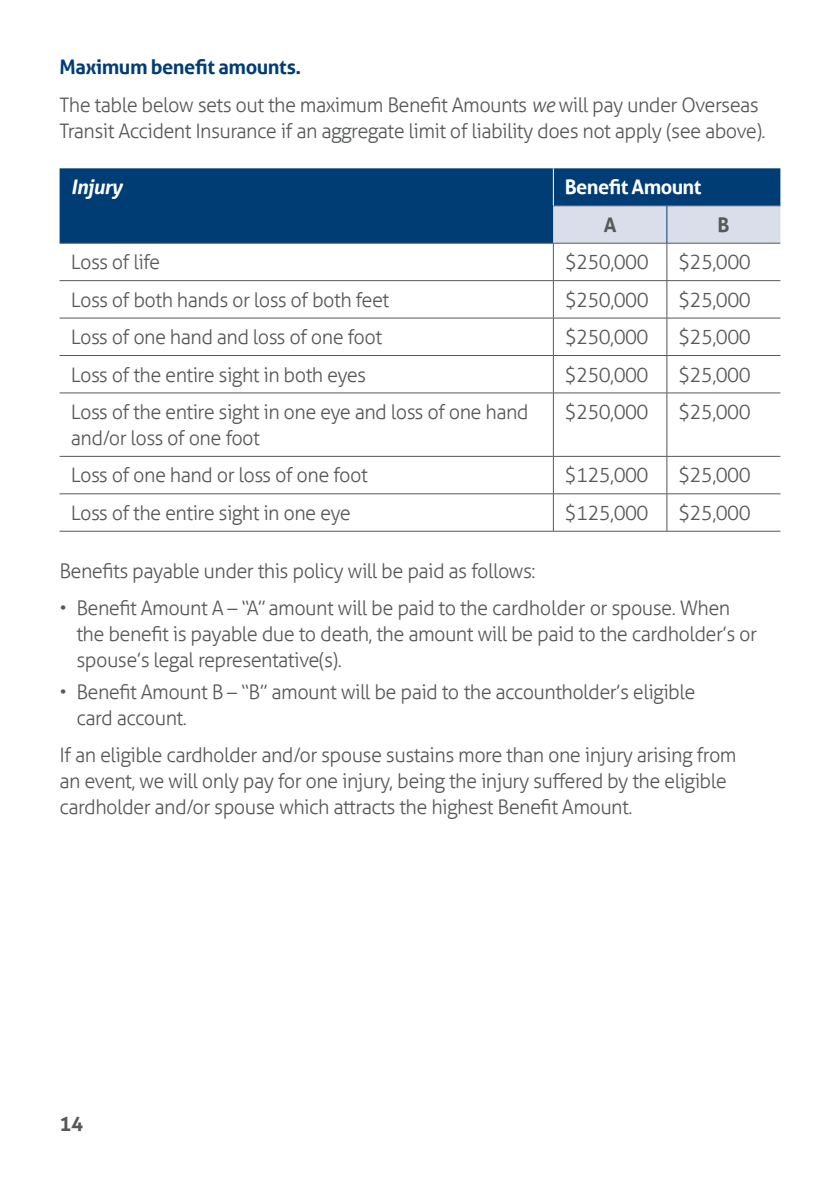
<style>
.page{position:relative;width:840px;height:1191px;background:#fff}
.page>*{position:absolute;margin:0;border:0;box-sizing:border-box;transform-origin:0 0}
.t1{font:300 20px/26px "Aller";letter-spacing:-.03em;color:#57585a}
.t2{font:700 20px "Aller";letter-spacing:-.03em;color:#fff}
.t3{font:italic 700 20px "Aller";letter-spacing:-.03em;color:#fff}
.t4{font:700 20px "Aller";color:#57585a}
.s1{font-weight:700;color:#013d75}
.s2{font-style:italic}
</style>
<div class="page">
<div style="left:60px;top:168px;width:720px;height:75px;background:#013d75"></div>
<div style="left:553px;top:206px;width:227px;height:37px;background:#dadeea"></div>
<hr style="left:60px;top:280px;width:493px;height:1px;background:#57585a">
<hr style="left:553px;top:280px;width:113px;height:1px;background:#57585a">
<hr style="left:666px;top:280px;width:114px;height:1px;background:#57585a">
<hr style="left:60px;top:318px;width:493px;height:1px;background:#57585a">
<hr style="left:553px;top:318px;width:113px;height:1px;background:#57585a">
<hr style="left:666px;top:318px;width:114px;height:1px;background:#57585a">
<hr style="left:60px;top:355px;width:493px;height:1px;background:#57585a">
<hr style="left:553px;top:355px;width:113px;height:1px;background:#57585a">
<hr style="left:666px;top:355px;width:114px;height:1px;background:#57585a">
<hr style="left:60px;top:392px;width:493px;height:1px;background:#57585a">
<hr style="left:553px;top:392px;width:113px;height:1px;background:#57585a">
<hr style="left:666px;top:392px;width:114px;height:1px;background:#57585a">
<hr style="left:60px;top:456px;width:493px;height:1px;background:#57585a">
<hr style="left:553px;top:456px;width:113px;height:1px;background:#57585a">
<hr style="left:666px;top:456px;width:114px;height:1px;background:#57585a">
<hr style="left:60px;top:493px;width:493px;height:1px;background:#57585a">
<hr style="left:553px;top:493px;width:113px;height:1px;background:#57585a">
<hr style="left:666px;top:493px;width:114px;height:1px;background:#57585a">
<hr style="left:553px;top:205px;width:113px;height:1px;background:#57585a">
<hr style="left:552px;top:168px;width:1px;height:37px;background:#fff">
<hr style="left:60px;top:243px;width:493px;height:1px;background:#57585a">
<hr style="left:60px;top:531px;width:493px;height:1px;background:#57585a">
<hr style="left:553px;top:243px;width:113px;height:1px;background:#57585a">
<hr style="left:552px;top:243px;width:1px;height:37px;background:#57585a">
<hr style="left:552px;top:281px;width:1px;height:37px;background:#57585a">
<hr style="left:552px;top:318px;width:1px;height:37px;background:#57585a">
<hr style="left:552px;top:356px;width:1px;height:37px;background:#57585a">
<hr style="left:552px;top:393px;width:1px;height:63px;background:#57585a">
<hr style="left:552px;top:456px;width:1px;height:37px;background:#57585a">
<hr style="left:552px;top:494px;width:1px;height:37px;background:#57585a">
<hr style="left:553px;top:531px;width:113px;height:1px;background:#57585a">
<hr style="left:666px;top:243px;width:1px;height:37px;background:#57585a">
<hr style="left:666px;top:281px;width:1px;height:37px;background:#57585a">
<hr style="left:666px;top:318px;width:1px;height:37px;background:#57585a">
<hr style="left:666px;top:356px;width:1px;height:37px;background:#57585a">
<hr style="left:666px;top:393px;width:1px;height:63px;background:#57585a">
<hr style="left:666px;top:456px;width:1px;height:37px;background:#57585a">
<hr style="left:666px;top:494px;width:1px;height:37px;background:#57585a">
<hr style="left:666px;top:531px;width:114px;height:1px;background:#57585a">
<hr style="left:666px;top:205px;width:114px;height:1px;background:#57585a">
<hr style="left:666px;top:243px;width:114px;height:1px;background:#57585a">
<hr style="left:666px;top:206px;width:1px;height:37px;background:#013d75">
<p class="t1" style="left:60px;top:49px;width:700px;line-height:37.4px"><span class="s1">Maximum benefit amounts.<br></span>The table below sets out the maximum Benefit Amounts <span class="s2">we</span> will pay under Overseas</p>
<p class="t1" style="left:60px;top:118px;width:707px">Transit Accident Insurance if an aggregate limit of liability does not apply (see above).</p>
<p class="t3" style="left:71px;top:175px;width:53px">Injury</p>
<p class="t2" style="left:564px;top:175px;width:138px">Benefit Amount</p>
<p class="t4" style="left:603px;top:212px;width:14px">A</p>
<p class="t4" style="left:717px;top:212px;width:14px">B</p>
<p class="t1" style="left:71px;top:249px;width:91px">Loss of life</p>
<p class="t1" style="left:564px;top:249px;width:85px">$250,000</p>
<p class="t1" style="left:677px;top:249px;width:74px">$25,000</p>
<p class="t1" style="left:71px;top:287px;width:320px">Loss of both hands or loss of both feet</p>
<p class="t1" style="left:564px;top:287px;width:85px">$250,000</p>
<p class="t1" style="left:677px;top:287px;width:74px">$25,000</p>
<p class="t1" style="left:71px;top:324px;width:312px">Loss of one hand and loss of one foot</p>
<p class="t1" style="left:564px;top:324px;width:85px">$250,000</p>
<p class="t1" style="left:677px;top:324px;width:74px">$25,000</p>
<p class="t1" style="left:71px;top:361px;width:297px">Loss of the entire sight in both eyes</p>
<p class="t1" style="left:564px;top:361px;width:85px">$250,000</p>
<p class="t1" style="left:677px;top:361px;width:74px">$25,000</p>
<p class="t1" style="left:71px;top:399px;width:459px">Loss of the entire sight in one eye and loss of one hand and/or loss of one foot</p>
<p class="t1" style="left:564px;top:399px;width:85px">$250,000</p>
<p class="t1" style="left:677px;top:399px;width:74px">$25,000</p>
<p class="t1" style="left:71px;top:462px;width:298px">Loss of one hand or loss of one foot</p>
<p class="t1" style="left:564px;top:462px;width:85px">$125,000</p>
<p class="t1" style="left:677px;top:462px;width:74px">$25,000</p>
<p class="t1" style="left:71px;top:500px;width:281px">Loss of the entire sight in one eye</p>
<p class="t1" style="left:564px;top:500px;width:85px">$125,000</p>
<p class="t1" style="left:677px;top:500px;width:74px">$25,000</p>
<p class="t1" style="left:59px;top:558px;width:477px">Benefits payable under this policy will be paid as follows:</p>
<p class="t1" style="left:76px;top:595px;width:681px;text-indent:-17px">• Benefit Amount A – “A” amount will be paid to the cardholder or spouse. When the benefit is payable due to death, the amount will be paid to the cardholder’s or spouse’s legal representative(s).</p>
<p class="t1" style="left:76px;top:679px;width:620px;text-indent:-17px">• Benefit Amount B – “B” amount will be paid to the accountholder’s eligible card account.</p>
<p class="t1" style="left:59px;top:742px;width:678px">If an eligible cardholder and/or spouse sustains more than one injury arising from an event, we will only pay for one injury, being the injury suffered by the eligible cardholder and/or spouse which attracts the highest Benefit Amount.</p>
<p class="t4" style="left:60px;top:1112px;width:25px">14</p>
</div>
